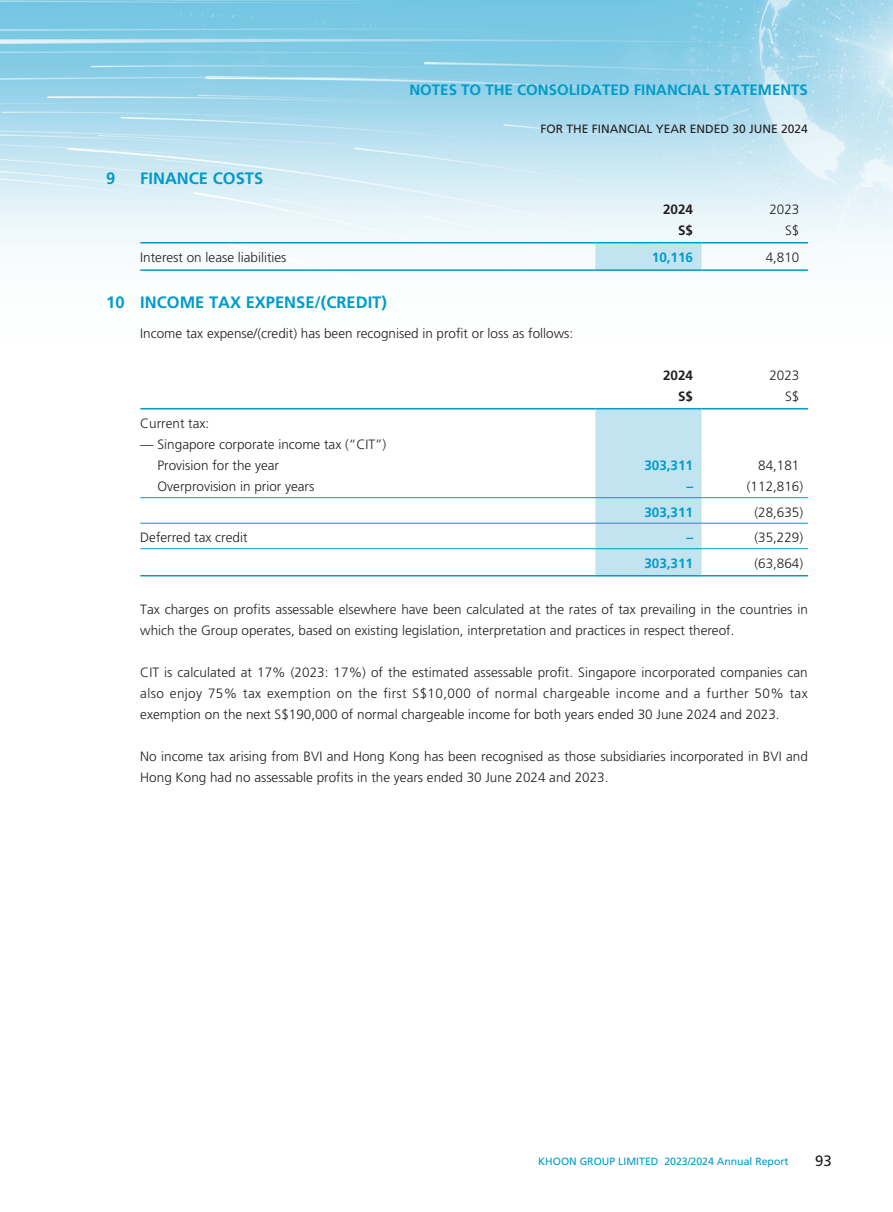
<style>
.page{position:relative;width:893px;height:1212px;background:#fff}
.page>*{position:absolute;margin:0;border:0;box-sizing:border-box;transform-origin:0 0}
._01_H1{font:700 16.5px "Frutiger LT Std";color:#009bc8}
.t1{font:700 15px "Frutiger LT Std";color:#009bc8}
.t2{font:15px "Frutiger LT Std";color:#231f20}
._00_txt{font:300 13.5px/21px "Frutiger LT Std";color:#231f20}
._50_Table_txt{font:300 13.5px "Frutiger LT Std";color:#231f20}
._50_Table_txt-2{font:700 13.5px "Frutiger LT Std";color:#009bc8}
._50_Table_txt-3{font:700 13.5px "Frutiger LT Std";color:#231f20}
.t3{font:12px "Frutiger LT Std";color:#231f20}
.t4{font:10.5px "Frutiger LT Std";color:#009bc8}
</style>
<div class="page">
<img style="left:0;top:0;width:893px;height:577px">
<div style="left:595px;top:243px;width:107px;height:26px;background:#c2e4f1"></div>
<hr style="left:140px;top:242px;width:455px;height:1px;background:#009bc8">
<hr style="left:595px;top:242px;width:107px;height:1px;background:#009bc8">
<hr style="left:702px;top:242px;width:106px;height:1px;background:#009bc8">
<hr style="left:140px;top:269px;width:455px;height:2px;background:#009bc8">
<hr style="left:595px;top:269px;width:107px;height:2px;background:#009bc8">
<hr style="left:702px;top:269px;width:106px;height:2px;background:#009bc8">
<div style="left:595px;top:409px;width:107px;height:166px;background:#c2e4f1"></div>
<hr style="left:140px;top:408px;width:455px;height:1px;background:#009bc8">
<hr style="left:595px;top:408px;width:107px;height:1px;background:#009bc8">
<hr style="left:702px;top:408px;width:106px;height:1px;background:#009bc8">
<hr style="left:140px;top:497px;width:455px;height:1px;background:#009bc8">
<hr style="left:595px;top:497px;width:107px;height:1px;background:#009bc8">
<hr style="left:702px;top:497px;width:106px;height:1px;background:#009bc8">
<hr style="left:140px;top:523px;width:455px;height:1px;background:#009bc8">
<hr style="left:595px;top:523px;width:107px;height:1px;background:#009bc8">
<hr style="left:702px;top:523px;width:106px;height:1px;background:#009bc8">
<hr style="left:140px;top:548px;width:455px;height:1px;background:#009bc8">
<hr style="left:595px;top:548px;width:107px;height:1px;background:#009bc8">
<hr style="left:702px;top:548px;width:106px;height:1px;background:#009bc8">
<hr style="left:140px;top:575px;width:455px;height:1px;background:#009bc8">
<hr style="left:595px;top:575px;width:107px;height:1px;background:#009bc8">
<hr style="left:702px;top:575px;width:106px;height:1px;background:#009bc8">
<p class="t1" style="left:409px;top:81px;width:400px">NOTES TO THE CONSOLIDATED FINANCIAL STATEMENTS</p>
<p class="_01_H1" style="left:106px;top:168px;width:11px">9</p>
<p class="_01_H1" style="left:140px;top:168px;width:124px">FINANCE COSTS</p>
<p class="t3" style="left:540px;top:122px;width:269px">FOR THE FINANCIAL YEAR ENDED 30 JUNE 2024</p>
<p class="_50_Table_txt-3" style="left:663px;top:201px;width:32px">2024</p>
<p class="_50_Table_txt" style="left:769px;top:201px;width:32px">2023</p>
<p class="_50_Table_txt-3" style="left:678px;top:222px;width:17px">S$</p>
<p class="_50_Table_txt" style="left:785px;top:222px;width:16px">S$</p>
<p class="_50_Table_txt" style="left:140px;top:250px;width:148px">Interest on lease liabilities</p>
<p class="_50_Table_txt-2" style="left:652px;top:250px;width:43px">10,116</p>
<p class="_50_Table_txt" style="left:766px;top:250px;width:35px">4,810</p>
<p class="_01_H1" style="left:106px;top:293px;width:282px">10 INCOME TAX EXPENSE/(CREDIT)</p>
<p class="_00_txt" style="left:140px;top:323px;width:434px">Income tax expense/(credit) has been recognised in profit or loss as follows:</p>
<p class="_50_Table_txt-3" style="left:663px;top:367px;width:32px">2024</p>
<p class="_50_Table_txt" style="left:769px;top:367px;width:32px">2023</p>
<p class="_50_Table_txt-3" style="left:678px;top:388px;width:17px">S$</p>
<p class="_50_Table_txt" style="left:785px;top:388px;width:16px">S$</p>
<p class="_50_Table_txt" style="left:140px;top:416px;width:70px">Current tax:</p>
<p class="_50_Table_txt" style="left:140px;top:437px;width:248px">— Singapore corporate income tax (“CIT”)</p>
<p class="_50_Table_txt" style="left:158px;top:458px;width:123px">Provision for the year</p>
<p class="_50_Table_txt-2" style="left:644px;top:458px;width:50px">303,311</p>
<p class="_50_Table_txt" style="left:758px;top:458px;width:43px">84,181</p>
<p class="_50_Table_txt" style="left:158px;top:479px;width:158px">Overprovision in prior years</p>
<p class="_50_Table_txt-2" style="left:686px;top:479px;width:8px">–</p>
<p class="_50_Table_txt" style="left:747px;top:479px;width:58px">(112,816)</p>
<p class="_50_Table_txt-2" style="left:644px;top:504px;width:50px">303,311</p>
<p class="_50_Table_txt" style="left:754px;top:504px;width:50px">(28,635)</p>
<p class="_50_Table_txt" style="left:140px;top:530px;width:109px">Deferred tax credit</p>
<p class="_50_Table_txt-2" style="left:686px;top:530px;width:8px">–</p>
<p class="_50_Table_txt" style="left:754px;top:530px;width:50px">(35,229)</p>
<p class="_50_Table_txt-2" style="left:644px;top:555px;width:50px">303,311</p>
<p class="_50_Table_txt" style="left:754px;top:555px;width:50px">(63,864)</p>
<p class="_00_txt" style="left:140px;top:599px;width:669px">Tax charges on profits assessable elsewhere have been calculated at the rates of tax prevailing in the countries in which the Group operates, based on existing legislation, interpretation and practices in respect thereof.</p>
<p class="_00_txt" style="left:140px;top:662px;width:669px;text-align:justify">CIT is calculated at 17% (2023: 17%) of the estimated assessable profit. Singapore incorporated companies can also enjoy 75% tax exemption on the first S$10,000 of normal chargeable income and a further 50% tax exemption on the next S$190,000 of normal chargeable income for both years ended 30 June 2024 and 2023.</p>
<p class="_00_txt" style="left:140px;top:746px;width:669px">No income tax arising from BVI and Hong Kong has been recognised as those subsidiaries incorporated in BVI and<br>Hong Kong had no assessable profits in the years ended 30 June 2024 and 2023.</p>
<p class="t4" style="left:538px;top:1155px;width:252px">KHOON GROUP LIMITED 2023/2024 Annual Report</p>
<p class="t2" style="left:815px;top:1152px;width:18px">93</p>
</div>
